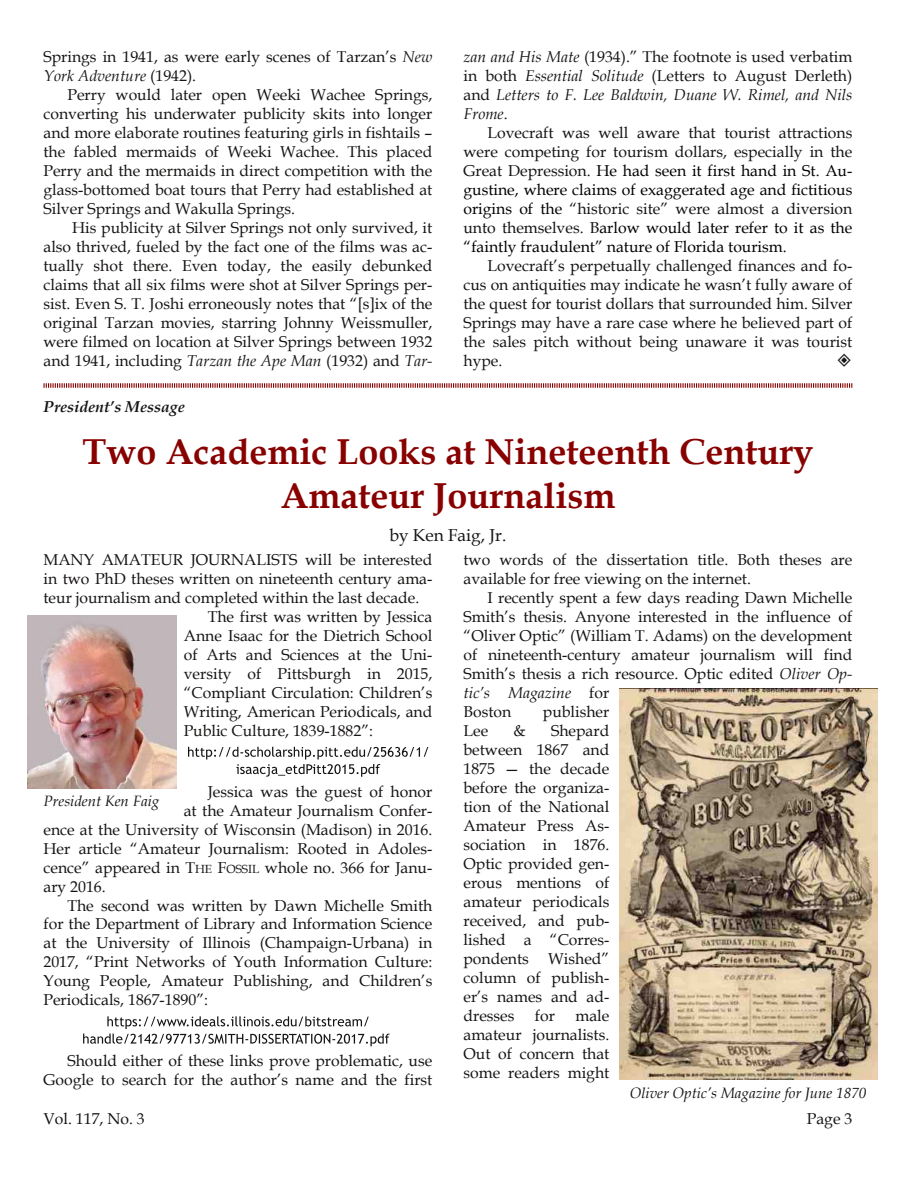
<style>
.page{position:relative;width:918px;height:1188px;background:#fff}
.page>*{position:absolute;margin:0;border:0;box-sizing:border-box;transform-origin:0 0}
.t1{font:700 36px/43.3px "Book Antiqua";color:#800;text-align:center}
.t2{font:17.25px "Book Antiqua";color:#161413}
.t3{font:15.75px/19px "Book Antiqua";color:#161413;text-align:justify}
.t4{font:15.75px/19px "Book Antiqua";color:#000;text-align:justify}
.t5{font:italic 15.75px/19px "Book Antiqua";color:#161413;text-align:justify}
.t6{font:italic 700 15.75px "Book Antiqua";color:#161413}
.t7{font:italic 15px "Book Antiqua";color:#161413}
.s1{font-style:italic}
.s2{font-style:normal}
.s3{color:#161413}
.s4{font-size:11.85px}
</style>
<div class="page">
<svg style="left:44px;top:383px;width:809px;height:5px;background:#c88b8b"></svg>
<svg style="left:188px;top:747px;width:240px;height:30px"></svg>
<svg style="left:83px;top:1016px;width:307px;height:30px"></svg>
<img style="left:27px;top:615px;width:150px;height:174px">
<img style="left:620px;top:688px;width:258px;height:391px">
<p class="t3" style="left:44px;top:48px;width:390px">Springs in 1941, as were early scenes of Tarzan’s <span class="s1">New<br>York Adventure</span> (1942).</p>
<p class="t3" style="left:44px;top:86px;width:390px;text-indent:24px">Perry would later open Weeki Wachee Springs, converting his underwater publicity skits into longer and more elaborate routines featuring girls in fishtails – the fabled mermaids of Weeki Wachee. This placed Perry and the mermaids in direct competition with the glass-bottomed boat tours that Perry had established at Silver Springs and Wakulla Springs.</p>
<p class="t3" style="left:44px;top:219px;width:390px;text-indent:29px">His publicity at Silver Springs not only survived, it also thrived, fueled by the fact one of the films was ac&shy;tually shot there. Even today, the easily debunked claims that all six films were shot at Silver Springs per&shy;sist. Even S. T. Joshi erroneously notes that “[s]ix of the original Tarzan movies, starring Johnny Weissmuller, were filmed on location at Silver Springs between 1932 and 1941, including <span class="s1">Tarzan the Ape Man</span> (1932) and <span class="s1">Tar-</span></p>
<p class="t5" style="left:464px;top:48px;width:390px">zan and His Mate <span class="s2">(1934).” The footnote is used verbatim in both</span> Essential Solitude <span class="s2">(Letters to August Derleth) and</span> Letters to F. Lee Baldwin, Duane W. Rimel, and Nils Frome<span class="s2">.</span></p>
<p class="t4" style="left:464px;top:124px;width:390px;text-indent:24px"><span class="s3">Lovecraft was well aware that tourist attractions were competing for tourism dollars, especially in the Great Depression.</span> He had seen it first hand in St. Au&shy;gustine, where claims of exaggerated age and fictitious origins of the <span class="s3">“historic site” were almost a diversion unto themselves. B</span>arlow would later refer to it as the “faintly fraudulent” nature of Florida tourism.</p>
<p class="t3" style="left:464px;top:257px;width:390px;text-indent:24px">Lovecraft’s perpetually challenged finances and fo&shy;cus on antiquities may indicate he wasn’t fully aware of the quest for tourist dollars that surrounded him. Silver Springs may have a rare case where he believed part of the sales pitch without being unaware it was tourist hype.</p>
<p class="t6" style="left:44px;top:397px;width:143px">President’s Message</p>
<h1 class="t1" style="left:82px;top:431px;width:732px">Two Academic Looks at Nineteenth Century<br>Amateur Journalism</h1>
<p class="t2" style="left:389px;top:525px;width:118px">by Ken Faig, Jr.</p>
<p class="t3" style="left:44px;top:550px;width:390px">MANY AMATEUR JOURNALISTS will be interested</p>
<p class="t3" style="left:44px;top:569px;width:390px">in two PhD theses written on nineteenth century ama-</p>
<p class="t3" style="left:44px;top:588px;width:377px">teur journalism and completed within the last decade.</p>
<p class="t3" style="left:208px;top:607px;width:226px">The first was written by Jessica</p>
<p class="t3" style="left:184px;top:626px;width:250px">Anne Isaac for the Dietrich School</p>
<p class="t3" style="left:184px;top:645px;width:250px">of Arts and Sciences at the Uni-</p>
<p class="t3" style="left:184px;top:664px;width:250px">versity of Pittsburgh in 2015,</p>
<p class="t3" style="left:184px;top:683px;width:250px">“Compliant Circulation: Children’s</p>
<p class="t3" style="left:184px;top:702px;width:250px">Writing, American Periodicals, and</p>
<p class="t3" style="left:184px;top:721px;width:191px">Public Culture, 1839-1882”:</p>
<p class="t3" style="left:208px;top:782px;width:226px">Jessica was the guest of honor</p>
<p class="t3" style="left:184px;top:801px;width:250px">at the Amateur Journalism Confer-</p>
<p class="t3" style="left:44px;top:820px;width:390px">ence at the University of Wisconsin (Madison) in 2016.</p>
<p class="t3" style="left:44px;top:839px;width:390px">Her article “Amateur Journalism: Rooted in Adoles-</p>
<p class="t3" style="left:44px;top:858px;width:390px">cence” appeared in T<span class="s4">HE</span> F<span class="s4">OSSIL</span> whole no. 366 for Janu-</p>
<p class="t3" style="left:44px;top:877px;width:64px">ary 2016.</p>
<p class="t3" style="left:68px;top:896px;width:366px">The second was written by Dawn Michelle Smith</p>
<p class="t3" style="left:43px;top:915px;width:390px">for the Department of Library and Information Science</p>
<p class="t3" style="left:44px;top:934px;width:390px">at the University of Illinois (Champaign-Urbana) in</p>
<p class="t3" style="left:43px;top:953px;width:390px">2017, “Print Networks of Youth Information Culture:</p>
<p class="t3" style="left:44px;top:972px;width:390px">Young People, Amateur Publishing, and Children’s</p>
<p class="t3" style="left:43px;top:991px;width:166px">Periodicals, 1867-1890”:</p>
<p class="t7" style="left:44px;top:792px;width:117px">President Ken Faig</p>
<p class="t3" style="left:44px;top:1052px;width:390px;text-align:right">Should either of these links prove problematic, use<br>Google to search for the author’s name and the first</p>
<p class="t3" style="left:464px;top:550px;width:390px">two words of the dissertation title. Both theses are available for free viewing on the internet.</p>
<p class="t3" style="left:464px;top:588px;width:390px;text-align:left;text-indent:24px">I recently spent a few days reading Dawn Michelle Smith’s thesis. Anyone interested in the influence of “Oliver Optic” (William T. Adams) on the development of nineteenth-century amateur journalism will find Smith’s thesis a rich resource. Optic edited <span class="s1">Oliver Op&shy;tic’s Magazine</span> for<br>Boston</p>
<p class="t3" style="left:543px;top:702px;width:68px">publisher</p>
<p class="t3" style="left:464px;top:721px;width:147px;text-indent:88px">Shepard between 1867 and 1875 — the decade before the organiza&shy;tion of the National Amateur Press As&shy;sociation in 1876.<br>Optic provided gen&shy;erous mentions of amateur periodicals received, and pub&shy;lished a “Corres&shy;pondents Wished” column of publish&shy;er’s names and ad&shy;dresses</p>
<p class="t3" style="left:464px;top:721px;width:26px">Lee</p>
<p class="t3" style="left:514px;top:721px;width:14px">&amp;</p>
<p class="t3" style="left:464px;top:1006px;width:147px;text-indent:112px">male amateur journalists.<br>Out of concern that some readers might</p>
<p class="t3" style="left:535px;top:1006px;width:22px">for</p>
<p class="t7" style="left:630px;top:1084px;width:238px">Oliver Optic’s Magazine for June 1870</p>
<p class="t3" style="left:44px;top:1110px;width:103px">Vol. 117, No. 3</p>
<p class="t3" style="left:807px;top:1109px;width:47px">Page 3</p>
</div>
